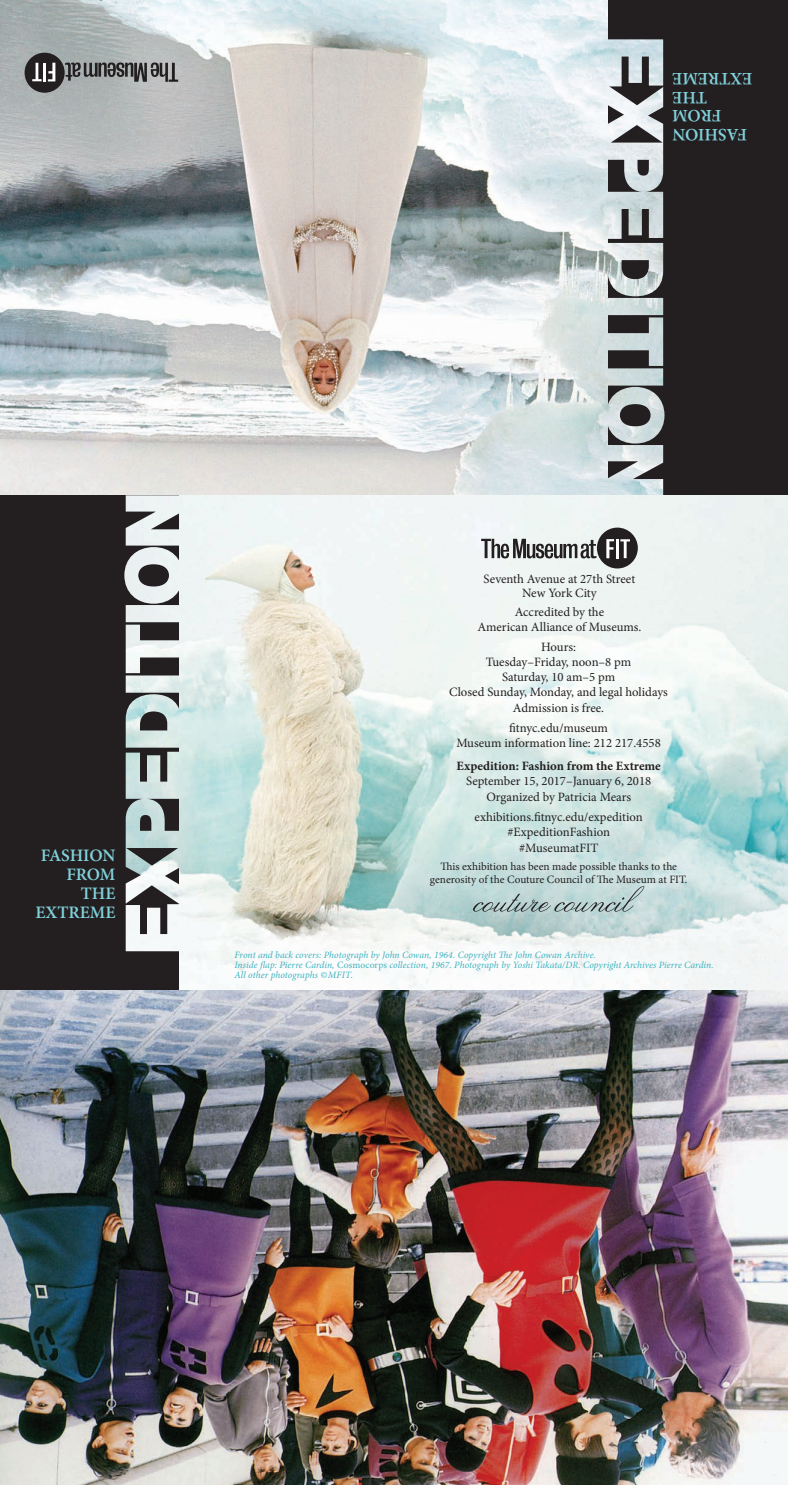
<style>
.page{position:relative;width:788px;height:1485px;background:#fff}
.page>*{position:absolute;margin:0;border:0;box-sizing:border-box;transform-origin:0 0}
.t1{font:600 17.5px/18.8px "Minion Pro";color:#81d1db;text-align:right}
.t2{font:12.75px/15.2px "Minion Pro";color:#231f20;text-align:center}
.t3{font:700 12.75px "Minion Pro";color:#231f20}
.t4{font:11.25px/12.5px "Minion Pro";color:#231f20;text-align:center}
.t5{font:italic 9.75px/10px "Minion Pro";color:#3db2c0}
.s1{font-style:normal}
.s2{font-size:10px}
</style>
<div class="page">
<div style="left:0;top:495px;width:230px;height:495px;background:#231f20"></div>
<img style="left:180px;top:495px;width:608px;height:495px">
<img style="left:124px;top:495px;width:59px;height:456px">
<svg style="left:473px;top:886px;width:171px;height:26px;background:#aec4c3"></svg>
<div style="left:597px;top:528px;width:40px;height:40px;background:#231f20;border-radius:50%"></div>
<svg style="left:481px;top:539px;width:115px;height:19px;background:#919392"></svg>
<svg style="left:606px;top:539px;width:24px;height:19px"></svg>
<div style="left:557px;top:0;width:231px;height:495px;background:#231f20"></div>
<img style="left:0;top:0;width:607px;height:495px">
<img style="left:606px;top:39px;width:58px;height:456px">
<div style="left:25px;top:53px;width:40px;height:40px;background:#231f20;border-radius:50%"></div>
<svg style="left:65px;top:63px;width:113px;height:19px;background:#727273"></svg>
<svg style="left:48px;top:63px;width:7px;height:18px"></svg>
<hr style="left:43px;top:63px;width:3px;height:18px;background:#fff">
<svg style="left:32px;top:63px;width:10px;height:18px"></svg>
<img style="left:0;top:990px;width:788px;height:495px">
<h1 class="t1" style="left:752px;top:144px;width:81px;rotate:-180deg">FASHION<br>FROM<br>THE<br>EXTREME</h1>
<h1 class="t1" style="left:36px;top:846px;width:81px">FASHION<br>FROM<br>THE<br>EXTREME</h1>
<p class="t2" style="left:483px;top:571px;width:153px;line-height:14.6px">Seventh Avenue at 27th Street<br>New York City</p>
<p class="t2" style="left:477px;top:605px;width:166px;line-height:14.6px">Accredited by the<br>American Alliance of Museums.</p>
<p class="t2" style="left:449px;top:639px;width:220px">Hours:<br>Tuesday–Friday, noon–8 pm<br>Saturday, 10 am–5 pm<br>Closed Sunday, Monday, and legal holidays<br>Admission is free.</p>
<p class="t2" style="left:456px;top:720px;width:206px">fitnyc.edu/museum<br>Museum information line: 212 217.4558</p>
<p class="t3" style="left:456px;top:757px;width:206px">Expedition: Fashion from the Extreme</p>
<p class="t2" style="left:466px;top:774px;width:187px">September 15, 2017–January 6, 2018<br>Organized by Patricia Mears</p>
<p class="t2" style="left:474px;top:809px;width:170px">exhibitions.fitnyc.edu/expedition #ExpeditionFashion #MuseumatFIT</p>
<p class="t4" style="left:430px;top:861px;width:259px">This exhibition has been made possible thanks to the generosity of the Couture Council of The Museum at FIT.</p>
<p class="t5" style="left:235px;top:950px;width:480px">Front and back covers: Photograph by John Cowan, 1964. Copyright The John Cowan Archive.<br>Inside flap: Pierre Cardin, <span class="s1">Cosmocorps</span> collection, 1967. Photograph by Yoshi Takata/DR. Copyright Archives Pierre Cardin.<br>All other photographs © MFIT<span class="s2">.</span></p>
</div>
